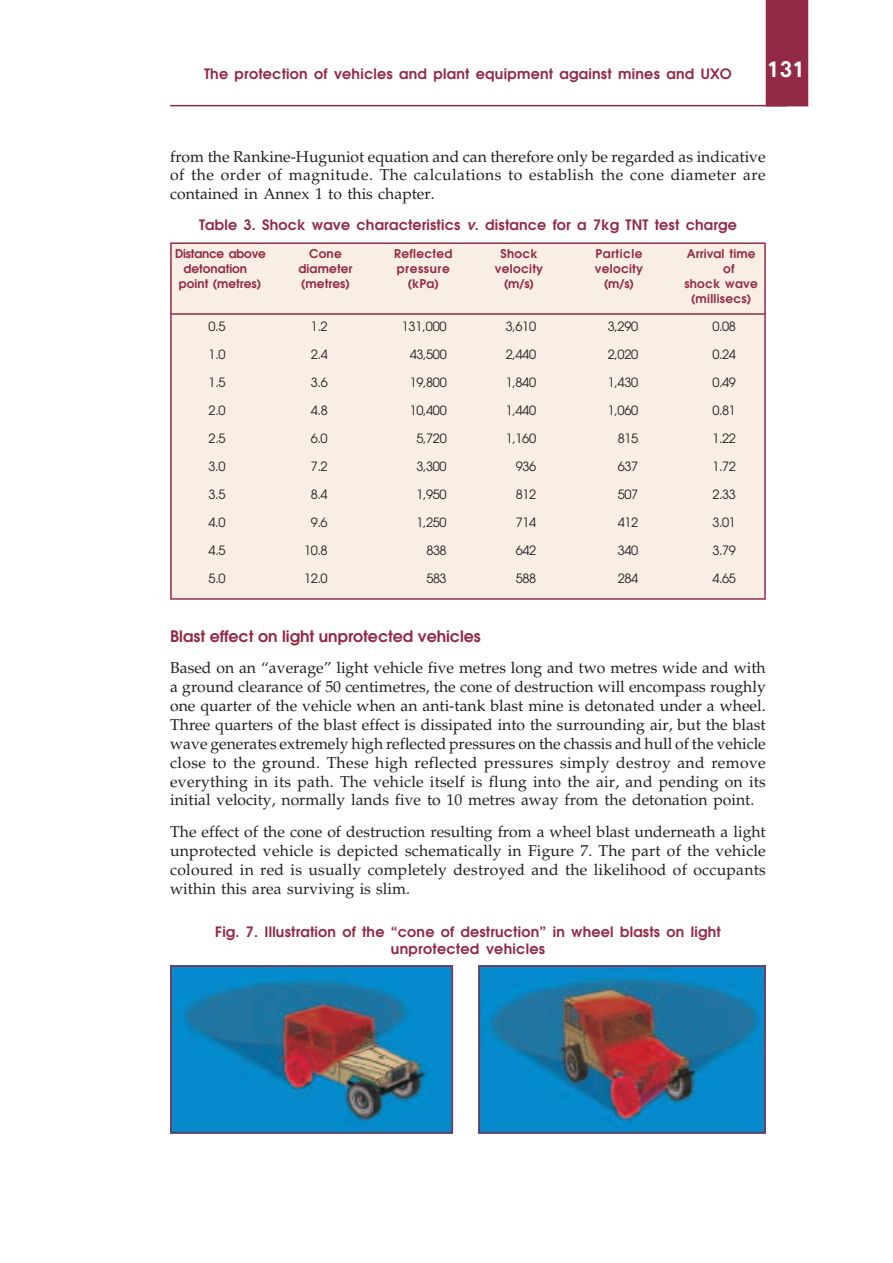
<style>
.page{position:relative;width:893px;height:1263px;background:#fff}
.page>*{position:absolute;margin:0;border:0;box-sizing:border-box;transform-origin:0 0}
.t1{font:700 21px "Atlanta";color:#fff}
.t2{font:15.75px/18.9px "Palatino";color:#231f20;text-align:justify}
.t3{font:600 15.75px "Avant Garde";color:#922a46}
.t4{font:600 14.25px/17.1px "Avant Garde";letter-spacing:.015em;color:#922a46;text-align:center}
.t5{font:12.75px "Avant Garde";letter-spacing:-.03em;color:#231f20}
.t6{font:600 12px/15px "Avant Garde";letter-spacing:.015em;color:#922a46;text-align:center}
.t7{font:600 12px "Avant Garde";letter-spacing:.05em;color:#922a46}
.t8{font:600 12px "Avant Garde";letter-spacing:-.02em;color:#922a46}
.s1{font-style:italic}
</style>
<div class="page">
<hr style="left:170px;top:105px;width:617px;height:1px;background:#922a46">
<div style="left:765px;top:0;width:43px;height:106px;background:#922a46"></div>
<div style="left:170px;top:242px;width:595px;height:358px;background:#f8eee4;border:1px solid #922a46"></div>
<hr style="left:170px;top:313px;width:595px;height:2px;background:#922a46">
<img style="left:170px;top:965px;width:596px;height:169px">
<p class="t4" style="left:204px;top:67px;width:529px">The protection of vehicles and plant equipment against mines and UXO</p>
<h1 class="t1" style="left:767px;top:59px;width:39px">131</h1>
<p class="t2" style="left:170px;top:149px;width:597px">from the Rankine-Huguniot equation and can therefore only be regarded as indicative of the order of magnitude. The calculations to establish the cone diameter are contained in Annex 1 to this chapter.</p>
<p class="t4" style="left:199px;top:217px;width:539px">Table 3. Shock wave characteristics <span class="s1">v.</span> distance for a 7kg TNT test charge</p>
<p class="t8" style="left:175px;top:250px;width:92px">Distance above</p>
<p class="t6" style="left:309px;top:248px;width:34px">Cone</p>
<p class="t6" style="left:394px;top:248px;width:60px">Reflected</p>
<p class="t6" style="left:500px;top:248px;width:39px">Shock</p>
<p class="t7" style="left:595px;top:250px;width:49px">Particle</p>
<p class="t6" style="left:686px;top:248px;width:70px">Arrival time</p>
<p class="t6" style="left:183px;top:262px;width:65px">detonation</p>
<p class="t6" style="left:298px;top:262px;width:56px">diameter</p>
<p class="t7" style="left:397px;top:264px;width:54px">pressure</p>
<p class="t6" style="left:495px;top:262px;width:50px">velocity</p>
<p class="t6" style="left:594px;top:262px;width:50px">velocity</p>
<p class="t6" style="left:723px;top:262px;width:13px">of</p>
<p class="t6" style="left:179px;top:277px;width:84px">point (metres)</p>
<p class="t6" style="left:301px;top:277px;width:51px">(metres)</p>
<p class="t6" style="left:407px;top:277px;width:33px">(kPa)</p>
<p class="t6" style="left:504px;top:277px;width:32px">(m/s)</p>
<p class="t6" style="left:603px;top:277px;width:32px">(m/s)</p>
<p class="t6" style="left:684px;top:277px;width:75px">shock wave (millisecs)</p>
<p class="t5" style="left:209px;top:321px;width:18px">0.5</p>
<p class="t5" style="left:311px;top:321px;width:18px">1.2</p>
<p class="t5" style="left:401px;top:321px;width:46px">131,000</p>
<p class="t5" style="left:505px;top:321px;width:32px">3,610</p>
<p class="t5" style="left:607px;top:321px;width:32px">3,290</p>
<p class="t5" style="left:712px;top:321px;width:25px">0.08</p>
<p class="t5" style="left:209px;top:349px;width:18px">1.0</p>
<p class="t5" style="left:311px;top:349px;width:18px">2.4</p>
<p class="t5" style="left:409px;top:349px;width:39px">43,500</p>
<p class="t5" style="left:505px;top:349px;width:32px">2,440</p>
<p class="t5" style="left:607px;top:349px;width:32px">2,020</p>
<p class="t5" style="left:712px;top:349px;width:25px">0.24</p>
<p class="t5" style="left:209px;top:377px;width:18px">1.5</p>
<p class="t5" style="left:311px;top:377px;width:18px">3.6</p>
<p class="t5" style="left:409px;top:377px;width:39px">19,800</p>
<p class="t5" style="left:505px;top:377px;width:32px">1,840</p>
<p class="t5" style="left:607px;top:377px;width:32px">1,430</p>
<p class="t5" style="left:712px;top:377px;width:25px">0.49</p>
<p class="t5" style="left:209px;top:405px;width:18px">2.0</p>
<p class="t5" style="left:311px;top:405px;width:18px">4.8</p>
<p class="t5" style="left:409px;top:405px;width:39px">10,400</p>
<p class="t5" style="left:505px;top:405px;width:32px">1,440</p>
<p class="t5" style="left:607px;top:405px;width:32px">1,060</p>
<p class="t5" style="left:712px;top:405px;width:25px">0.81</p>
<p class="t5" style="left:209px;top:433px;width:18px">2.5</p>
<p class="t5" style="left:311px;top:433px;width:18px">6.0</p>
<p class="t5" style="left:416px;top:433px;width:32px">5,720</p>
<p class="t5" style="left:505px;top:433px;width:32px">1,160</p>
<p class="t5" style="left:618px;top:433px;width:22px">815</p>
<p class="t5" style="left:712px;top:433px;width:25px">1.22</p>
<p class="t5" style="left:209px;top:461px;width:18px">3.0</p>
<p class="t5" style="left:311px;top:461px;width:18px">7.2</p>
<p class="t5" style="left:416px;top:461px;width:32px">3,300</p>
<p class="t5" style="left:516px;top:461px;width:22px">936</p>
<p class="t5" style="left:618px;top:461px;width:22px">637</p>
<p class="t5" style="left:712px;top:461px;width:25px">1.72</p>
<p class="t5" style="left:209px;top:489px;width:18px">3.5</p>
<p class="t5" style="left:311px;top:489px;width:18px">8.4</p>
<p class="t5" style="left:416px;top:489px;width:32px">1,950</p>
<p class="t5" style="left:516px;top:489px;width:22px">812</p>
<p class="t5" style="left:618px;top:489px;width:22px">507</p>
<p class="t5" style="left:712px;top:489px;width:25px">2.33</p>
<p class="t5" style="left:209px;top:517px;width:18px">4.0</p>
<p class="t5" style="left:311px;top:517px;width:18px">9.6</p>
<p class="t5" style="left:416px;top:517px;width:32px">1,250</p>
<p class="t5" style="left:516px;top:517px;width:22px">714</p>
<p class="t5" style="left:618px;top:517px;width:22px">412</p>
<p class="t5" style="left:712px;top:517px;width:25px">3.01</p>
<p class="t5" style="left:209px;top:546px;width:18px">4.5</p>
<p class="t5" style="left:304px;top:546px;width:25px">10.8</p>
<p class="t5" style="left:426px;top:546px;width:22px">838</p>
<p class="t5" style="left:516px;top:546px;width:22px">642</p>
<p class="t5" style="left:618px;top:546px;width:22px">340</p>
<p class="t5" style="left:712px;top:546px;width:25px">3.79</p>
<p class="t5" style="left:209px;top:574px;width:18px">5.0</p>
<p class="t5" style="left:304px;top:574px;width:25px">12.0</p>
<p class="t5" style="left:426px;top:574px;width:22px">583</p>
<p class="t5" style="left:516px;top:574px;width:22px">588</p>
<p class="t5" style="left:618px;top:574px;width:22px">284</p>
<p class="t5" style="left:712px;top:574px;width:25px">4.65</p>
<p class="t3" style="left:170px;top:630px;width:312px">Blast effect on light unprotected vehicles</p>
<p class="t2" style="left:170px;top:660px;width:597px">Based on an “average” light vehicle five metres long and two metres wide and with a ground clearance of 50 centimetres, the cone of destruction will encompass roughly one quarter of the vehicle when an anti-tank blast mine is detonated under a wheel.<br>Three quarters of the blast effect is dissipated into the surrounding air, but the blast wave generates extremely high reflected pressures on the chassis and hull of the vehicle close to the ground. These high reflected pressures simply destroy and remove everything in its path. The vehicle itself is flung into the air, and pending on its initial velocity, normally lands five to 10 metres away from the detonation point.</p>
<p class="t2" style="left:170px;top:824px;width:597px">The effect of the cone of destruction resulting from a wheel blast underneath a light unprotected vehicle is depicted schematically in Figure 7. The part of the vehicle coloured in red is usually completely destroyed and the likelihood of occupants within this area surviving is slim.</p>
<p class="t4" style="left:215px;top:925px;width:507px">Fig. 7. Illustration of the “cone of destruction” in wheel blasts on light unprotected vehicles</p>
</div>
